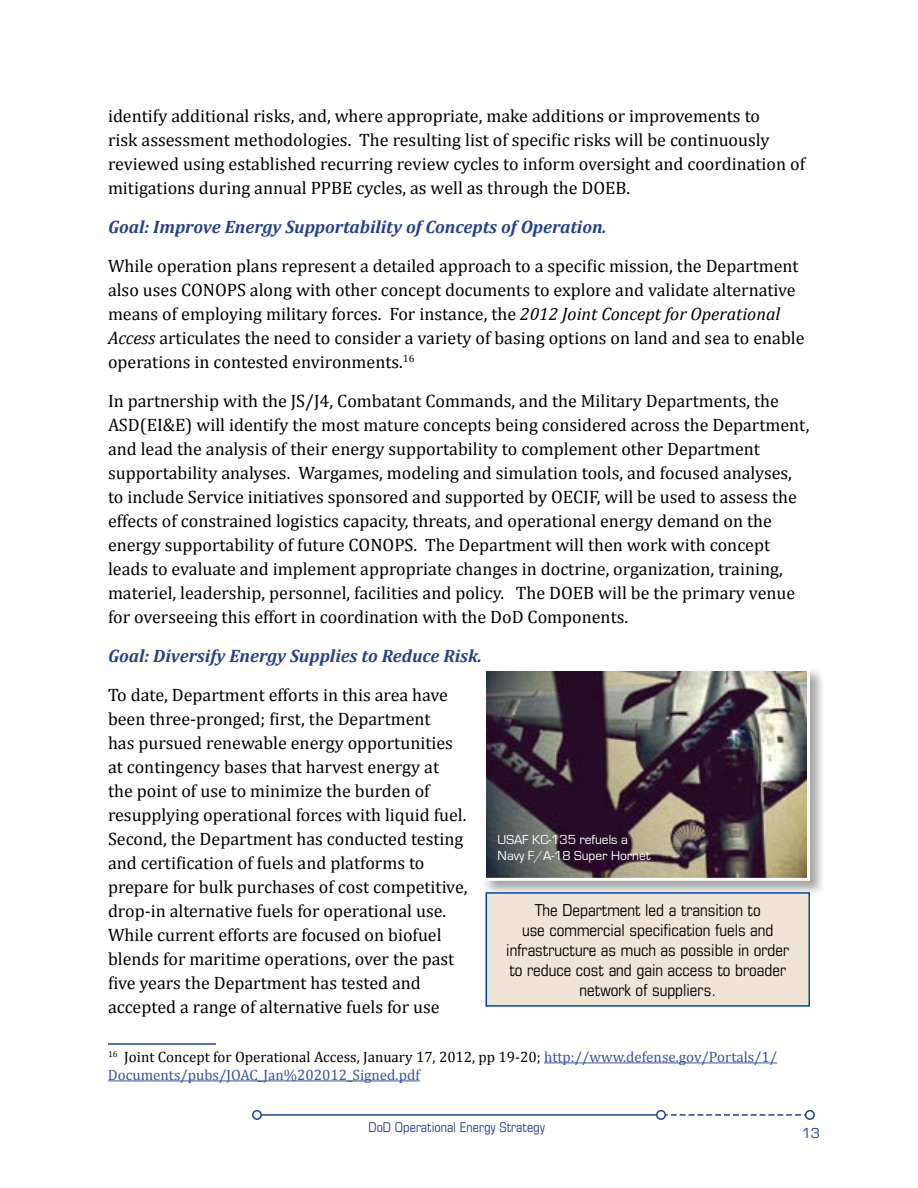
<style>
.page{position:relative;width:918px;height:1188px;background:#fff}
.page>*{position:absolute;margin:0;border:0;box-sizing:border-box;transform-origin:0 0}
.t1{font:18px/24px "Cambria";color:#000}
.t2{font:italic 700 18px "Cambria";color:#25408f}
.t3{font:condensed 16.5px/19.8px "Eurostile";color:#000;text-align:center}
.t4{font:15px/18px "Cambria";color:#3953a4}
.t5{font:15px "Eurostile";color:#25408f}
.t6{font:13.5px/16.2px "Eurostile";color:#fff}
.t7{font:condensed 13.5px "Eurostile";color:#25408f}
.s1{font-style:italic}
.s2{color:#000}
</style>
<div class="page">
<svg style="left:666px;top:1114px;width:139px;height:2px"></svg>
<hr style="left:257px;top:1114px;width:404px;height:2px;background:#25408f">
<div style="left:657px;top:1111px;width:8px;height:8px;background:#fff;border-radius:50%"></div>
<div style="left:656px;top:1110px;width:10px;height:10px;border:2px solid #25408f;border-radius:50%"></div>
<div style="left:253px;top:1111px;width:8px;height:8px;background:#fff;border-radius:50%"></div>
<div style="left:252px;top:1110px;width:10px;height:10px;border:2px solid #25408f;border-radius:50%"></div>
<div style="left:805px;top:1110px;width:10px;height:10px;border:2px solid #25408f;border-radius:50%"></div>
<hr style="left:108px;top:1043px;width:108px;height:2px;background:#25408f">
<hr style="left:544px;top:1062px;width:233px;height:1px;background:#3953a4">
<hr style="left:108px;top:1080px;width:312px;height:1px;background:#3953a4">
<div style="left:483px;top:668px;width:343px;height:229px;background:#000;opacity:.35"></div>
<img style="left:487px;top:672px;width:319px;height:205px">
<div style="left:483px;top:668px;width:327px;height:213px;border:3px solid #fff"></div>
<div style="left:486px;top:893px;width:323px;height:113px;background:#f0e4d7"></div>
<div style="left:486px;top:892px;width:324px;height:115px;border:2px solid #004990"></div>
<p class="t1" style="left:108px;top:104px;width:699px">identify additional risks, and, where appropriate, make additions or improvements to<br>risk assessment methodologies. The resulting list of specific risks will be continuously reviewed using established recurring review cycles to inform oversight and coordination of mitigations during annual PPBE cycles, as well as through the DOEB.</p>
<p class="t2" style="left:108px;top:214px;width:500px">Goal: Improve Energy Supportability of Concepts of Operation.</p>
<p class="t1" style="left:108px;top:254px;width:698px">While operation plans represent a detailed approach to a specific mission, the Department also uses CONOPS along with other concept documents to explore and validate alternative means of employing military forces. For instance, the <span class="s1">2012 Joint Concept for Operational Access</span> articulates the need to consider a variety of basing options on land and sea to enable operations in contested environments.<sup>16</sup></p>
<p class="t1" style="left:108px;top:389px;width:703px">In partnership with the JS/J4, Combatant Commands, and the Military Departments, the ASD(EI&amp;E) will identify the most mature concepts being considered across the Department, and lead the analysis of their energy supportability to complement other Department supportability analyses. Wargames, modeling and simulation tools, and focused analyses, to include Service initiatives sponsored and supported by OECIF, will be used to assess the effects of constrained logistics capacity, threats, and operational energy demand on the energy supportability of future CONOPS. The Department will then work with concept leads to evaluate and implement appropriate changes in doctrine, organization, training, materiel, leadership, personnel, facilities and policy. The DOEB will be the primary venue for overseeing this effort in coordination with the DoD Components.</p>
<p class="t2" style="left:108px;top:643px;width:375px">Goal: Diversify Energy Supplies to Reduce Risk.</p>
<p class="t1" style="left:108px;top:683px;width:361px">To date, Department efforts in this area have been three-pronged; first, the Department<br>has pursued renewable energy opportunities at contingency bases that harvest energy at the point of use to minimize the burden of resupplying operational forces with liquid fuel.<br>Second, the Department has conducted testing and certification of fuels and platforms to prepare for bulk purchases of cost competitive, drop-in alternative fuels for operational use.<br>While current efforts are focused on biofuel blends for maritime operations, over the past five years the Department has tested and accepted a range of alternative fuels for use</p>
<p class="t4" style="left:108px;top:1048px;width:671px"><sup>16</sup> <span class="s2">Joint Concept for Operational Access, January 17, 2012, pp 19-20;</span> http://www.defense.gov/Portals/1/<br>Documents/pubs/JOAC_Jan%202012_Signed.pdf</p>
<p class="t6" style="left:498px;top:832px;width:154px">USAF KC-135 refuels a<br>Navy F/A-18 Super Hornet</p>
<p class="t3" style="left:506px;top:900px;width:284px">The Department led a transition to<br>use commercial specification fuels and infrastructure as much as possible in order to reduce cost and gain access to broader network of suppliers.</p>
<p class="t7" style="left:368px;top:1119px;width:178px">DoD Operational Energy Strategy</p>
<p class="t5" style="left:802px;top:1125px;width:20px">13</p>
</div>
